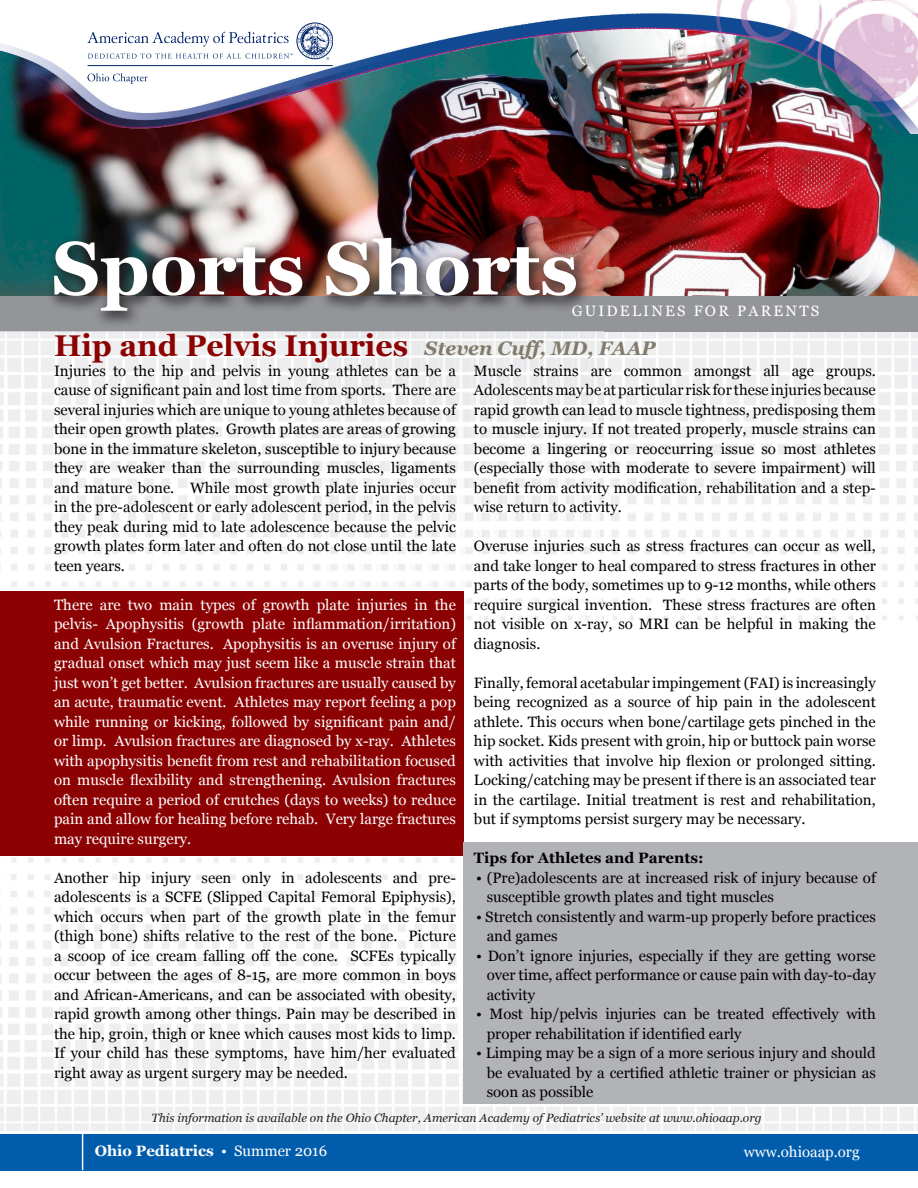
<style>
.page{position:relative;width:918px;height:1188px;background:#fff}
.page>*{position:absolute;margin:0;border:0;box-sizing:border-box;transform-origin:0 0}
.t1{font:700 75px "Georgia";color:#fff}
.t2{font:700 30px "Georgia";color:#8c0203}
.t3{font:15px/19.5px "Georgia";color:#000;text-align:justify}
.t4{font:15px/19.5px "Georgia";color:#fff;text-align:justify}
.t5{font:700 15px "Georgia";color:#000}
.t6{font:700 15px "Georgia";color:#fff}
.t7{font:15px "Georgia";letter-spacing:.15em;color:#fff}
.t8{font:italic 12px "Georgia";color:#231f20}
.s1{font-style:italic;font-size:19.5px;color:#817b6c}
.s2{font-weight:400}
</style>
<div class="page">
<div style="left:0;top:295px;width:918px;height:37px;background:#939598"></div>
<img style="left:0;top:133px;width:918px;height:162px">
<img style="left:0;top:0;width:918px;height:133px">
<hr style="left:88px;top:65px;width:245px;height:1px;background:#002369">
<svg style="left:87px;top:73px;width:61px;height:11px"></svg>
<svg style="left:87px;top:23px;width:246px;height:37px"></svg>
<img style="left:0;top:332px;width:604px;height:296px">
<div style="left:0;top:591px;width:463px;height:265px;background:#8c0203"></div>
<div style="left:463px;top:843px;width:455px;height:261px;background:#b2b3b7"></div>
<div style="left:46px;top:230px;width:547px;height:98px;background:#231f20;opacity:.75"></div>
<div style="left:0;top:1134px;width:918px;height:36px;background:#015dab"></div>
<hr style="left:82px;top:1134px;width:1px;height:36px;background:#fff">
<h1 class="t1" style="left:52px;top:226px;width:528px">Sports Shorts</h1>
<p class="t7" style="left:572px;top:303px;width:249px">GUIDELINES FOR PARENTS</p>
<h2 class="t2" style="left:54px;top:329px;width:603px">Hip and Pelvis Injuries <span class="s1">Steven Cuff, MD, FAAP</span></h2>
<p class="t3" style="left:54px;top:361px;width:403px">Injuries to the hip and pelvis in young athletes can be a cause of significant pain and lost time from sports. There are several injuries which are unique to young athletes because of their open growth plates. Growth plates are areas of growing bone in the immature skeleton, susceptible to injury because they are weaker than the surrounding muscles, ligaments and mature bone. While most growth plate injuries occur in the pre-adolescent or early adolescent period, in the pelvis they peak during mid to late adolescence because the pelvic growth plates form later and often do not close until the late teen years.</p>
<p class="t4" style="left:54px;top:595px;width:403px">There are two main types of growth plate injuries in the pelvis- Apophysitis (growth plate inflammation/irritation) and Avulsion Fractures. Apophysitis is an overuse injury of gradual onset which may just seem like a muscle strain that just won’t get better. Avulsion fractures are usually caused by an acute, traumatic event. Athletes may report feeling a pop while running or kicking, followed by significant pain and/ or limp. Avulsion fractures are diagnosed by x-ray. Athletes with apophysitis benefit from rest and rehabilitation focused on muscle flexibility and strengthening. Avulsion fractures often require a period of crutches (days to weeks) to reduce pain and allow for healing before rehab. Very large fractures may require surgery.</p>
<p class="t3" style="left:54px;top:868px;width:403px">Another hip injury seen only in adolescents and pre&shy;adolescents is a SCFE (Slipped Capital Femoral Epiphysis), which occurs when part of the growth plate in the femur (thigh bone) shifts relative to the rest of the bone. Picture a scoop of ice cream falling off the cone. SCFEs typically occur between the ages of 8-15, are more common in boys and African-Americans, and can be associated with obesity, rapid growth among other things. Pain may be described in the hip, groin, thigh or knee which causes most kids to limp.<br>If your child has these symptoms, have him/her evaluated right away as urgent surgery may be needed.</p>
<p class="t3" style="left:474px;top:361px;width:403px">Muscle strains are common amongst all age groups.<br>Adolescents may be at particular risk for these injuries because rapid growth can lead to muscle tightness, predisposing them to muscle injury. If not treated properly, muscle strains can become a lingering or reoccurring issue so most athletes (especially those with moderate to severe impairment) will benefit from activity modification, rehabilitation and a step&shy;wise return to activity.</p>
<p class="t3" style="left:474px;top:536px;width:403px">Overuse injuries such as stress fractures can occur as well, and take longer to heal compared to stress fractures in other parts of the body, sometimes up to 9-12 months, while others require surgical invention. These stress fractures are often not visible on x-ray, so MRI can be helpful in making the diagnosis.</p>
<p class="t3" style="left:474px;top:673px;width:403px">Finally, femoral acetabular impingement (FAI) is increasingly being recognized as a source of hip pain in the adolescent athlete. This occurs when bone/cartilage gets pinched in the hip socket. Kids present with groin, hip or buttock pain worse with activities that involve hip flexion or prolonged sitting.<br>Locking/catching may be present if there is an associated tear in the cartilage. Initial treatment is rest and rehabilitation, but if symptoms persist surgery may be necessary.</p>
<p class="t5" style="left:474px;top:850px;width:231px">Tips for Athletes and Parents:</p>
<p class="t3" style="left:487px;top:868px;width:391px;text-indent:-11px">• (Pre)adolescents are at increased risk of injury because of susceptible growth plates and tight muscles</p>
<p class="t3" style="left:487px;top:907px;width:391px;text-indent:-11px">• Stretch consistently and warm-up properly before practices and games</p>
<p class="t3" style="left:487px;top:946px;width:391px;text-indent:-11px">• Don’t ignore injuries, especially if they are getting worse over time, affect performance or cause pain with day-to-day activity</p>
<p class="t3" style="left:487px;top:1004px;width:391px;text-indent:-11px">• Most hip/pelvis injuries can be treated effectively with proper rehabilitation if identified early</p>
<p class="t3" style="left:487px;top:1043px;width:391px;text-indent:-11px">• Limping may be a sign of a more serious injury and should be evaluated by a certified athletic trainer or physician as soon as possible</p>
<p class="t8" style="left:152px;top:1111px;width:612px">This information is available on the Ohio Chapter, American Academy of Pediatrics’ website at www.ohioaap.org</p>
<p class="t6" style="left:95px;top:1142px;width:234px">Ohio Pediatrics <span class="s2">• Summer 2016</span></p>
<p class="t4" style="left:744px;top:1142px;width:118px">www.ohioaap.org</p>
</div>
